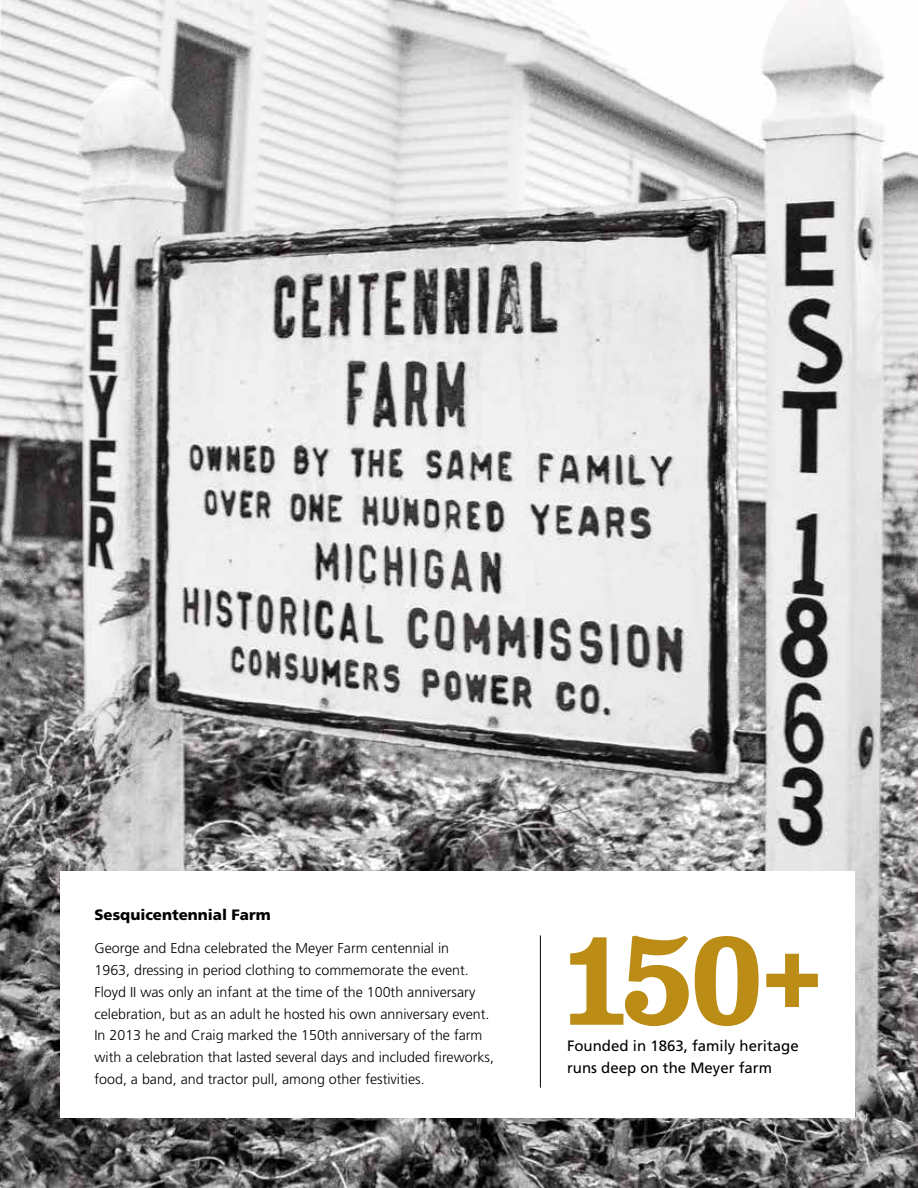
<style>
.page{position:relative;width:918px;height:1188px;background:#fff}
.page>*{position:absolute;margin:0;border:0;box-sizing:border-box;transform-origin:0 0}
.t1{font:700 133.2px "Clarendon FS";color:#bc8d16}
.t2{font:15px/21.8px "Frutiger";color:#000}
.t3{font:900 15px "Frutiger";color:#000}
.t4{font:300 14.25px/21.8px "Frutiger";color:#000}
</style>
<div class="page">
<img style="left:0;top:0;width:918px;height:1188px">
<div style="left:60px;top:872px;width:795px;height:246px;background:#fff"></div>
<hr style="left:540px;top:935px;width:1px;height:153px;background:#000">
<p class="t3" style="left:94px;top:906px;width:178px">Sesquicentennial Farm</p>
<p class="t4" style="left:94px;top:938px;width:401px">George and Edna celebrated the Meyer Farm centennial in<br>1963, dressing in period clothing to commemorate the event.<br>Floyd II was only an infant at the time of the 100th anniversary celebration, but as an adult he hosted his own anniversary event.<br>In 2013 he and Craig marked the 150th anniversary of the farm with a celebration that lasted several days and included fireworks, food, a band, and tractor pull, among other festivities.</p>
<h1 class="t1" style="left:556px;top:904px;width:275px">150+</h1>
<p class="t2" style="left:567px;top:1035px;width:233px">Founded in 1863, family heritage runs deep on the Meyer farm</p>
</div>
